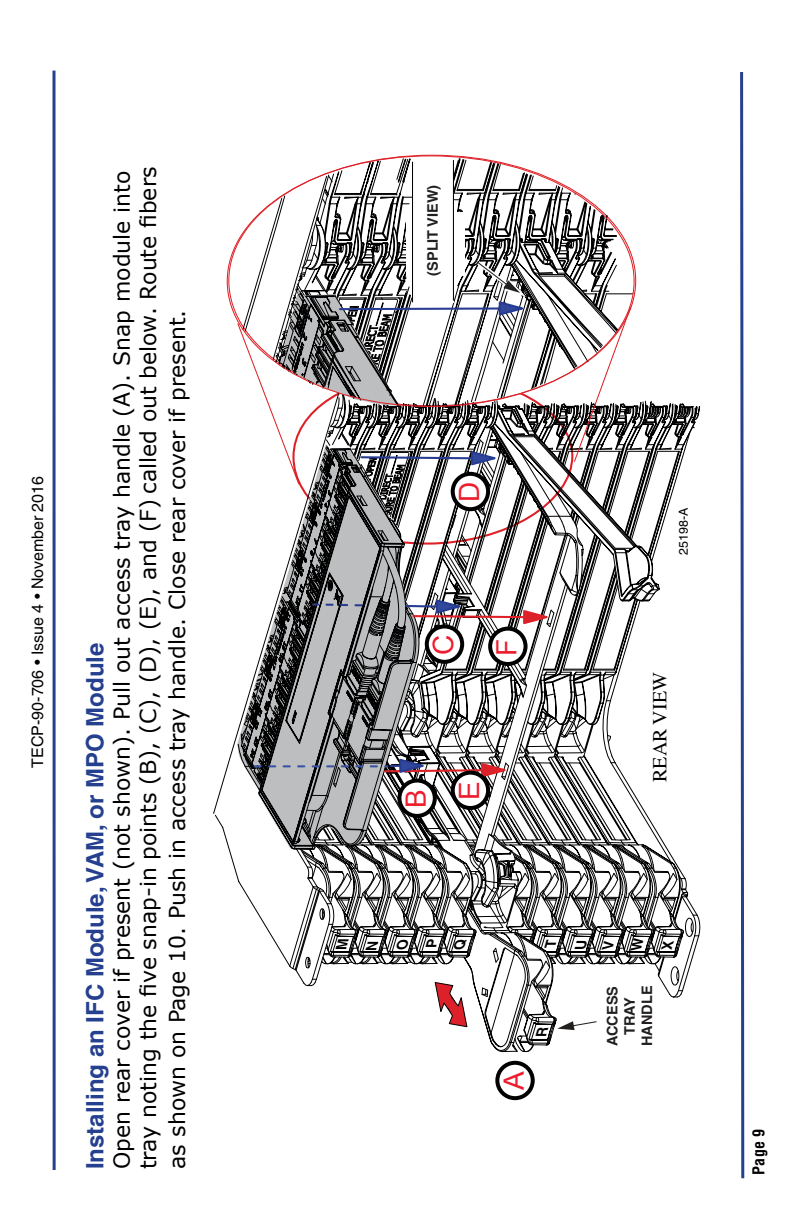
<style>
.page{position:relative;width:792px;height:1224px;background:#fff}
.page>*{position:absolute;margin:0;border:0;box-sizing:border-box;transform-origin:0 0}
.t1{font:28px "Arial";color:#ed1c2e}
.t2{font:700 24px "Helvetica";color:#25408f}
.t3{font:22px/26.4px "Verdana";color:#000}
.t4{font:20px "Times";color:#000}
.t5{font:16px "Helvetica";color:#000}
.t6{font:700 condensed 16px "Helvetica";color:#000}
.t7{font:700 14.6px/17.4px "Helvetica";color:#221f1f;text-align:center}
.t8{font:12.4px "Helvetica";color:#000}
</style>
<div class="page">
<svg style="left:657px;top:404px;width:42px;height:594px"></svg>
<svg style="left:633px;top:400px;width:47px;height:557px"></svg>
<svg style="left:632px;top:406px;width:22px;height:559px"></svg>
<svg style="left:623px;top:409px;width:22px;height:556px"></svg>
<svg style="left:574px;top:485px;width:49px;height:546px"></svg>
<svg style="left:466px;top:485px;width:108px;height:559px"></svg>
<svg style="left:434px;top:846px;width:115px;height:149px"></svg>
<svg style="left:437px;top:846px;width:57px;height:116px"></svg>
<svg style="left:213px;top:733px;width:224px;height:235px"></svg>
<svg style="left:294px;top:850px;width:85px;height:116px"></svg>
<svg style="left:242px;top:158px;width:391px;height:248px"></svg>
<div style="left:413px;top:162px;width:41px;height:140px;background:#fff"></div>
<hr style="left:412px;top:162px;width:1px;height:140px;background:#000">
<hr style="left:453px;top:160px;width:1px;height:141px;background:#000">
<svg style="left:237px;top:306px;width:395px;height:179px"></svg>
<svg style="left:435px;top:982px;width:33px;height:45px"></svg>
<svg style="left:557px;top:1020px;width:41px;height:10px"></svg>
<div style="left:602px;top:976px;width:43px;height:76px;background:#fff"></div>
<svg style="left:241px;top:445px;width:314px;height:401px"></svg>
<svg style="left:52px;top:71px;width:4px;height:1099px;background:#5b6faa"></svg>
<div style="left:495px;top:1061px;width:40px;height:39px;border:4px solid #000;border-radius:50%"></div>
<svg style="left:740px;top:72px;width:5px;height:1107px"></svg>
<div style="left:399px;top:781px;width:36px;height:35px;background:#fff;border-radius:50%"></div>
<div style="left:397px;top:779px;width:40px;height:39px;border:4px solid #000;border-radius:50%"></div>
<div style="left:427px;top:626px;width:35px;height:36px;background:#fff;border-radius:50%"></div>
<div style="left:425px;top:624px;width:39px;height:40px;border:4px solid #000;border-radius:50%"></div>
<div style="left:453px;top:474px;width:35px;height:35px;background:#fff;border-radius:50%"></div>
<div style="left:451px;top:472px;width:39px;height:39px;border:4px solid #000;border-radius:50%"></div>
<div style="left:453px;top:773px;width:35px;height:35px;background:#fff;border-radius:50%"></div>
<div style="left:451px;top:771px;width:39px;height:39px;border:4px solid #000;border-radius:50%"></div>
<div style="left:490px;top:629px;width:36px;height:35px;background:#fff;border-radius:50%"></div>
<div style="left:488px;top:627px;width:40px;height:39px;border:4px solid #000;border-radius:50%"></div>
<svg style="left:336px;top:939px;width:42px;height:11px"></svg>
<svg style="left:536px;top:1028px;width:12px;height:8px"></svg>
<svg style="left:396px;top:939px;width:13px;height:10px"></svg>
<svg style="left:426px;top:939px;width:12px;height:8px"></svg>
<svg style="left:453px;top:940px;width:14px;height:10px"></svg>
<svg style="left:544px;top:940px;width:44px;height:9px"></svg>
<svg style="left:602px;top:939px;width:42px;height:12px"></svg>
<svg style="left:661px;top:940px;width:13px;height:9px"></svg>
<p class="t5" style="left:28px;top:768px;width:293px;rotate:-90deg">TECP-90-706 • Issue 4 • November 2016</p>
<p class="t3" style="left:108px;top:1169px;width:1004px;rotate:-90deg">Open rear cover if present (not shown). Pull out access tray handle (A). Snap module into tray noting the five snap-in points (B), (C), (D), (E), and (F) called out below. Route fibers</p>
<p class="t3" style="left:164px;top:1169px;width:861px;rotate:-90deg">as shown on Page 10. Push in access tray handle. Close rear cover if present.</p>
<p class="t2" style="left:80px;top:1169px;width:528px;rotate:-90deg">Installing an IFC Module, VAM, or MPO Module</p>
<p class="t7" style="left:424px;top:276px;width:92px;rotate:-90deg">(SPLIT VIEW)</p>
<p class="t1" style="left:451px;top:502px;width:22px;rotate:-90deg">D</p>
<p class="t1" style="left:425px;top:655px;width:22px;rotate:-90deg">C</p>
<p class="t1" style="left:488px;top:656px;width:19px;rotate:-90deg">F</p>
<p class="t1" style="left:398px;top:808px;width:20px;rotate:-90deg">B</p>
<p class="t1" style="left:451px;top:800px;width:20px;rotate:-90deg">E</p>
<p class="t1" style="left:496px;top:1090px;width:20px;rotate:-90deg">A</p>
<p class="t8" style="left:676px;top:555px;width:49px;rotate:-90deg">25198-A</p>
<p class="t4" style="left:649px;top:782px;width:111px;rotate:-90deg">REAR VIEW</p>
<p class="t7" style="left:603px;top:1046px;width:62px;rotate:-90deg">ACCESS<br>TRAY<br>HANDLE</p>
<p class="t6" style="left:749px;top:1175px;width:47px;rotate:-90deg">Page 9</p>
</div>
